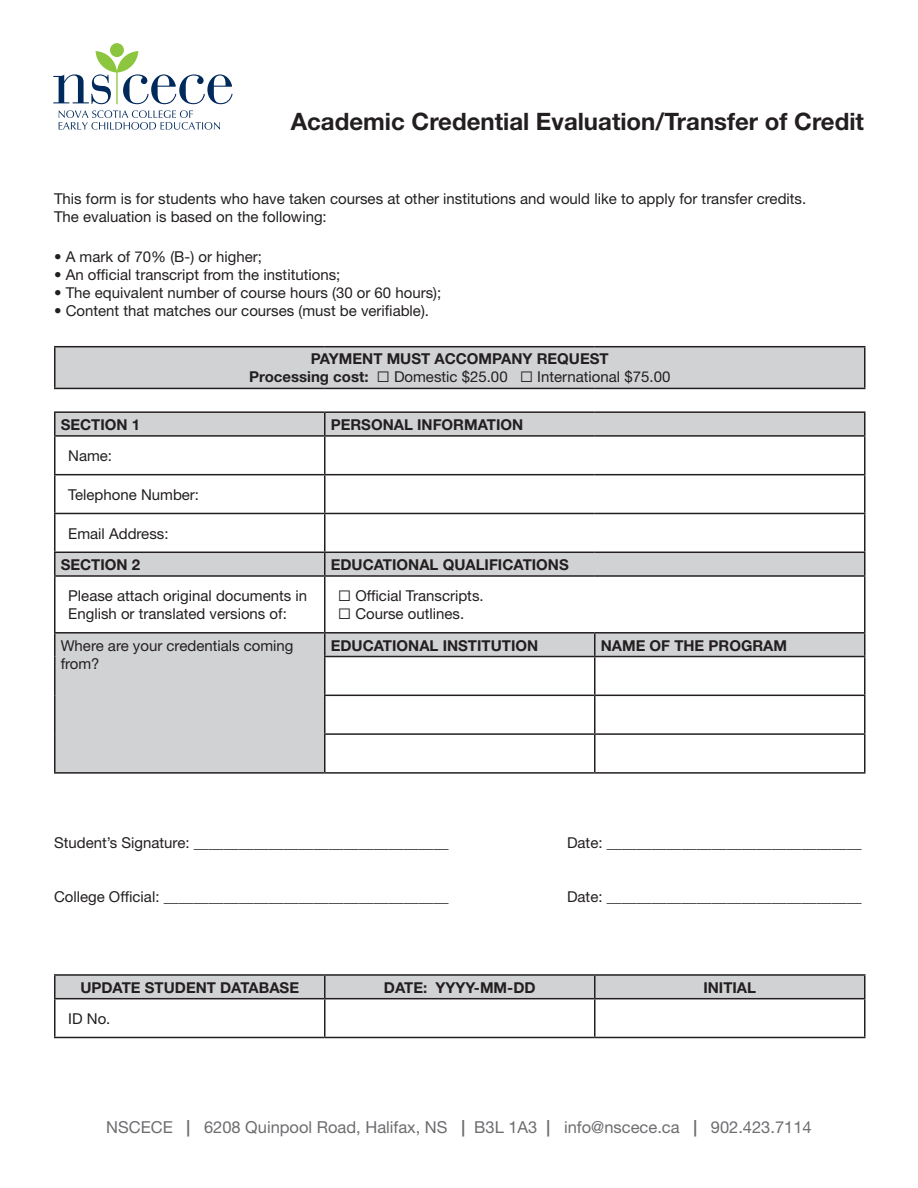
<style>
.page{position:relative;width:918px;height:1188px;background:#fff}
.page>*{position:absolute;margin:0;border:0;box-sizing:border-box;transform-origin:0 0}
.t1{font:700 24px "Helvetica Neue";color:#231f20}
.t2{font:16.5px "Helvetica Neue";color:#6c6d70}
.t3{font:15px/18px "Helvetica Neue";color:#231f20}
.t4{font:700 15px "Helvetica Neue";color:#231f20}
.s1{font-weight:700}
</style>
<div class="page">
<svg style="left:53px;top:43px;width:180px;height:61px"></svg>
<svg style="left:59px;top:110px;width:161px;height:20px"></svg>
<svg style="left:55px;top:347px;width:810px;height:425px"></svg>
<hr style="left:54px;top:437px;width:2px;height:37px;background:#231f20">
<hr style="left:324px;top:437px;width:2px;height:37px;background:#231f20">
<hr style="left:864px;top:437px;width:2px;height:37px;background:#231f20">
<hr style="left:54px;top:474px;width:271px;height:1px;background:#231f20">
<hr style="left:54px;top:475px;width:2px;height:38px;background:#231f20">
<hr style="left:325px;top:474px;width:270px;height:1px;background:#231f20">
<hr style="left:324px;top:475px;width:2px;height:38px;background:#231f20">
<hr style="left:595px;top:474px;width:271px;height:1px;background:#231f20">
<hr style="left:864px;top:475px;width:2px;height:38px;background:#231f20">
<hr style="left:54px;top:513px;width:271px;height:1px;background:#231f20">
<hr style="left:54px;top:514px;width:2px;height:38px;background:#231f20">
<hr style="left:325px;top:513px;width:270px;height:1px;background:#231f20">
<hr style="left:324px;top:514px;width:2px;height:38px;background:#231f20">
<hr style="left:595px;top:513px;width:271px;height:1px;background:#231f20">
<hr style="left:864px;top:514px;width:2px;height:38px;background:#231f20">
<hr style="left:54px;top:577px;width:2px;height:55px;background:#231f20">
<hr style="left:324px;top:577px;width:2px;height:55px;background:#231f20">
<hr style="left:864px;top:577px;width:2px;height:55px;background:#231f20">
<hr style="left:594px;top:657px;width:2px;height:38px;background:#231f20">
<hr style="left:864px;top:657px;width:2px;height:38px;background:#231f20">
<hr style="left:324px;top:695px;width:271px;height:1px;background:#231f20">
<hr style="left:595px;top:695px;width:271px;height:1px;background:#231f20">
<hr style="left:594px;top:696px;width:2px;height:37px;background:#231f20">
<hr style="left:864px;top:696px;width:2px;height:37px;background:#231f20">
<hr style="left:324px;top:733px;width:271px;height:2px;background:#231f20">
<hr style="left:595px;top:733px;width:271px;height:2px;background:#231f20">
<hr style="left:594px;top:735px;width:2px;height:37px;background:#231f20">
<hr style="left:864px;top:735px;width:2px;height:37px;background:#231f20">
<hr style="left:325px;top:772px;width:270px;height:2px;background:#231f20">
<hr style="left:595px;top:772px;width:271px;height:2px;background:#231f20">
<hr style="left:54px;top:552px;width:271px;height:1px;background:#231f20">
<hr style="left:54px;top:553px;width:2px;height:22px;background:#231f20">
<hr style="left:54px;top:575px;width:271px;height:2px;background:#231f20">
<hr style="left:325px;top:552px;width:270px;height:1px;background:#231f20">
<hr style="left:324px;top:553px;width:2px;height:22px;background:#231f20">
<hr style="left:595px;top:552px;width:271px;height:1px;background:#231f20">
<hr style="left:864px;top:553px;width:2px;height:22px;background:#231f20">
<hr style="left:325px;top:575px;width:270px;height:2px;background:#231f20">
<hr style="left:595px;top:575px;width:271px;height:2px;background:#231f20">
<hr style="left:54px;top:632px;width:271px;height:2px;background:#231f20">
<hr style="left:54px;top:634px;width:2px;height:23px;background:#231f20">
<hr style="left:54px;top:657px;width:2px;height:38px;background:#231f20">
<hr style="left:324px;top:657px;width:2px;height:38px;background:#231f20">
<hr style="left:54px;top:695px;width:2px;height:39px;background:#231f20">
<hr style="left:324px;top:696px;width:2px;height:37px;background:#231f20">
<hr style="left:54px;top:734px;width:2px;height:38px;background:#231f20">
<hr style="left:324px;top:735px;width:2px;height:37px;background:#231f20">
<hr style="left:54px;top:772px;width:271px;height:2px;background:#231f20">
<hr style="left:325px;top:632px;width:270px;height:2px;background:#231f20">
<hr style="left:324px;top:634px;width:2px;height:22px;background:#231f20">
<hr style="left:324px;top:656px;width:271px;height:1px;background:#231f20">
<hr style="left:595px;top:632px;width:271px;height:2px;background:#231f20">
<hr style="left:594px;top:634px;width:2px;height:22px;background:#231f20">
<hr style="left:864px;top:634px;width:2px;height:22px;background:#231f20">
<hr style="left:595px;top:656px;width:271px;height:1px;background:#231f20">
<hr style="left:54px;top:346px;width:271px;height:1px;background:#231f20">
<hr style="left:54px;top:347px;width:2px;height:41px;background:#231f20">
<hr style="left:325px;top:346px;width:270px;height:1px;background:#231f20">
<hr style="left:595px;top:346px;width:271px;height:1px;background:#231f20">
<hr style="left:864px;top:347px;width:2px;height:41px;background:#231f20">
<hr style="left:54px;top:413px;width:2px;height:22px;background:#231f20">
<hr style="left:864px;top:413px;width:2px;height:22px;background:#231f20">
<hr style="left:54px;top:435px;width:271px;height:2px;background:#231f20">
<hr style="left:325px;top:435px;width:270px;height:2px;background:#231f20">
<hr style="left:595px;top:435px;width:271px;height:2px;background:#231f20">
<hr style="left:54px;top:388px;width:271px;height:1px;background:#231f20">
<hr style="left:325px;top:388px;width:270px;height:1px;background:#231f20">
<hr style="left:595px;top:388px;width:271px;height:1px;background:#231f20">
<hr style="left:54px;top:411px;width:271px;height:2px;background:#231f20">
<hr style="left:325px;top:411px;width:270px;height:2px;background:#231f20">
<hr style="left:324px;top:413px;width:2px;height:22px;background:#231f20">
<hr style="left:595px;top:411px;width:271px;height:2px;background:#231f20">
<div style="left:56px;top:976px;width:808px;height:22px;background:#d1d2d4"></div>
<hr style="left:54px;top:999px;width:2px;height:38px;background:#231f20">
<hr style="left:324px;top:999px;width:2px;height:38px;background:#231f20">
<hr style="left:594px;top:999px;width:2px;height:38px;background:#231f20">
<hr style="left:864px;top:999px;width:2px;height:38px;background:#231f20">
<hr style="left:54px;top:1037px;width:271px;height:1px;background:#231f20">
<hr style="left:325px;top:1037px;width:270px;height:1px;background:#231f20">
<hr style="left:595px;top:1037px;width:271px;height:1px;background:#231f20">
<hr style="left:54px;top:974px;width:271px;height:2px;background:#231f20">
<hr style="left:54px;top:976px;width:2px;height:22px;background:#231f20">
<hr style="left:54px;top:998px;width:271px;height:1px;background:#231f20">
<hr style="left:325px;top:974px;width:270px;height:2px;background:#231f20">
<hr style="left:324px;top:976px;width:2px;height:22px;background:#231f20">
<hr style="left:325px;top:998px;width:270px;height:1px;background:#231f20">
<hr style="left:595px;top:974px;width:271px;height:2px;background:#231f20">
<hr style="left:594px;top:976px;width:2px;height:22px;background:#231f20">
<hr style="left:864px;top:976px;width:2px;height:22px;background:#231f20">
<hr style="left:595px;top:998px;width:271px;height:1px;background:#231f20">
<p class="t1" style="left:291px;top:106px;width:575px">Academic Credential Evaluation/Transfer of Credit</p>
<p class="t3" style="left:54px;top:190px;width:754px">This form is for students who have taken courses at other institutions and would like to apply for transfer credits.<br>The evaluation is based on the following:</p>
<p class="t3" style="left:54px;top:248px;width:210px">• A mark of 70% (B-) or higher;</p>
<p class="t3" style="left:54px;top:266px;width:288px">• An official transcript from the institutions;</p>
<p class="t3" style="left:54px;top:284px;width:389px">• The equivalent number of course hours (30 or 60 hours);</p>
<p class="t3" style="left:54px;top:302px;width:377px">• Content that matches our courses (must be verifiable).</p>
<p class="t4" style="left:311px;top:350px;width:299px">PAYMENT MUST ACCOMPANY REQUEST</p>
<p class="t3" style="left:249px;top:368px;width:423px"><span class="s1">Processing cost:</span> □ Domestic $25.00 □ International $75.00</p>
<p class="t4" style="left:61px;top:415px;width:81px">SECTION 1</p>
<p class="t4" style="left:331px;top:415px;width:194px">PERSONAL INFORMATION</p>
<p class="t3" style="left:68px;top:447px;width:45px">Name:</p>
<p class="t3" style="left:68px;top:485px;width:132px">Telephone Number:</p>
<p class="t3" style="left:68px;top:524px;width:102px">Email Address:</p>
<p class="t4" style="left:61px;top:555px;width:81px">SECTION 2</p>
<p class="t4" style="left:331px;top:555px;width:240px">EDUCATIONAL QUALIFICATIONS</p>
<p class="t3" style="left:68px;top:587px;width:240px">Please attach original documents in<br>English or translated versions of:</p>
<p class="t3" style="left:338px;top:587px;width:147px">□ Official Transcripts.</p>
<p class="t3" style="left:338px;top:605px;width:127px">□ Course outlines.</p>
<p class="t3" style="left:61px;top:636px;width:234px">Where are your credentials coming from?</p>
<p class="t4" style="left:331px;top:636px;width:209px">EDUCATIONAL INSTITUTION</p>
<p class="t4" style="left:601px;top:636px;width:188px">NAME OF THE PROGRAM</p>
<p class="t3" style="left:54px;top:833px;width:396px">Student’s Signature: __________________________________</p>
<p class="t3" style="left:54px;top:887px;width:396px">College Official: ______________________________________</p>
<p class="t3" style="left:567px;top:833px;width:296px">Date: __________________________________</p>
<p class="t3" style="left:567px;top:887px;width:296px">Date: __________________________________</p>
<p class="t4" style="left:80px;top:978px;width:220px">UPDATE STUDENT DATABASE</p>
<p class="t4" style="left:384px;top:978px;width:153px">DATE: YYYY-MM-DD</p>
<p class="t4" style="left:703px;top:978px;width:54px">INITIAL</p>
<p class="t3" style="left:68px;top:1009px;width:44px">ID No.</p>
<p class="t2" style="left:106px;top:1118px;width:707px">NSCECE <span class="s1">|</span> 6208 Quinpool Road, Halifax, NS <span class="s1">|</span> B3L 1A3 <span class="s1">|</span> info@nscece.ca <span class="s1">|</span> 902.423.7114</p>
</div>
